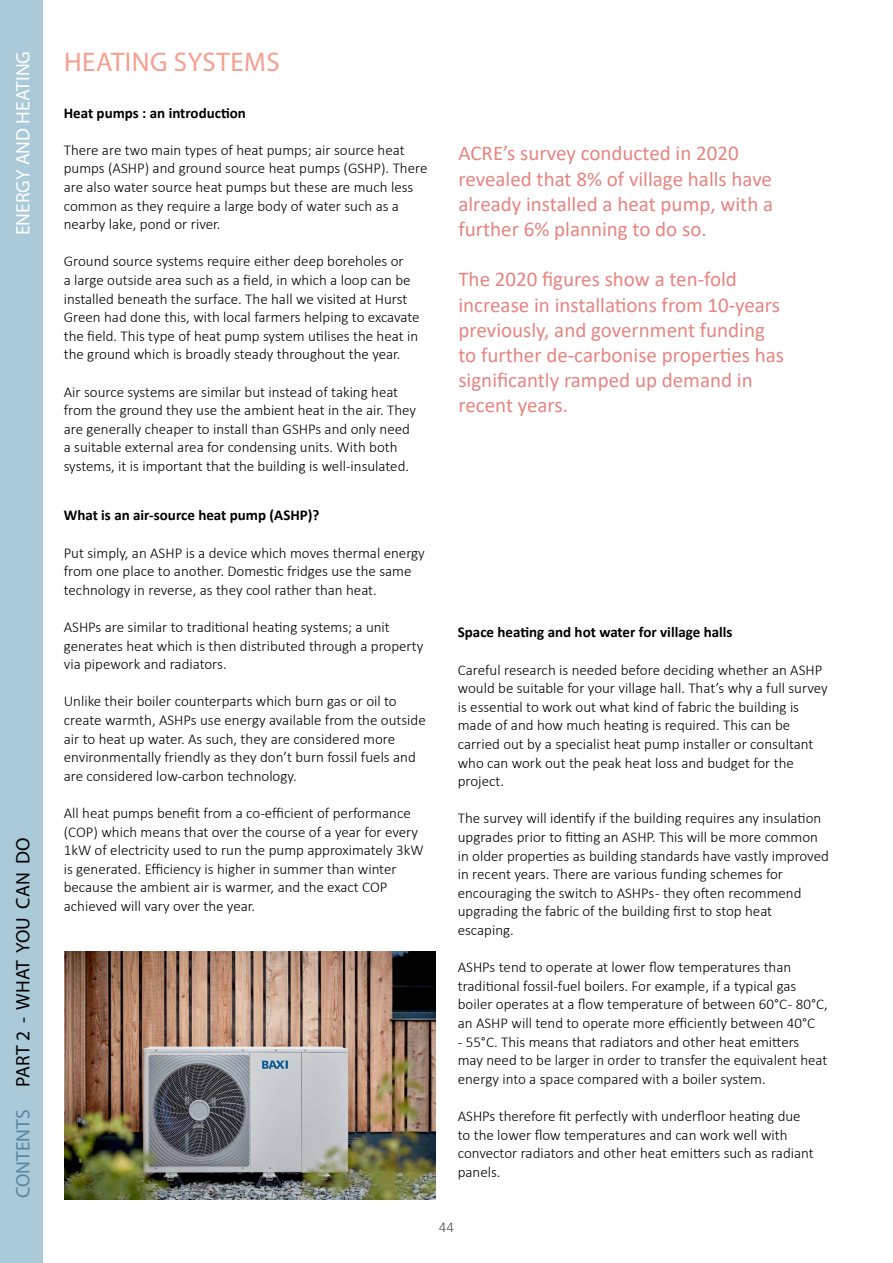
<style>
.page{position:relative;width:893px;height:1263px;background:#fff}
.page>*{position:absolute;margin:0;border:0;box-sizing:border-box;transform-origin:0 0}
.t1{font:27px "Myriad Pro";letter-spacing:.02em;color:#f49f8f}
.t2{font:21px/25.2px "Calibri";color:#e68581}
.t3{font:19.5px "Myriad Pro";color:#000}
.t4{font:19.5px "Myriad Pro";color:#fff}
.t5{font:19.5px "Myriad Pro";color:#5a849e}
.t6{font:300 15px/18.6px "Calibri";color:#000}
.t7{font:700 15px "Calibri";color:#000}
.t8{font:300 15px "Calibri";color:#505050}
</style>
<div class="page">
<div style="left:0;top:0;width:43px;height:1263px;background:#aacad9"></div>
<img style="left:64px;top:951px;width:372px;height:248px">
<h3 class="t4" style="left:11px;top:235px;width:184px;rotate:-90deg">ENERGY AND HEATING</h3>
<h3 class="t3" style="left:11px;top:1086px;width:250px;rotate:-90deg">PART 2 - WHAT YOU CAN DO</h3>
<h3 class="t5" style="left:11px;top:1198px;width:90px;rotate:-90deg">CONTENTS</h3>
<h1 class="t1" style="left:64px;top:46px;width:217px">HEATING SYSTEMS</h1>
<p class="t7" style="left:64px;top:102px;width:184px">Heat pumps : an introduction</p>
<p class="t6" style="left:64px;top:140px;width:365px">There are two main types of heat pumps; air source heat pumps (ASHP) and ground source heat pumps (GSHP). There are also water source heat pumps but these are much less common as they require a large body of water such as a nearby lake, pond or river.</p>
<p class="t6" style="left:64px;top:252px;width:357px">Ground source systems require either deep boreholes or<br>a large outside area such as a field, in which a loop can be installed beneath the surface. The hall we visited at Hurst Green had done this, with local farmers helping to excavate the field. This type of heat pump system utilises the heat in the ground which is broadly steady throughout the year.</p>
<p class="t6" style="left:64px;top:382px;width:354px">Air source systems are similar but instead of taking heat from the ground they use the ambient heat in the air. They are generally cheaper to install than GSHPs and only need a suitable external area for condensing units. With both systems, it is important that the building is well-insulated.</p>
<p class="t7" style="left:64px;top:505px;width:257px">What is an air-source heat pump (ASHP)?</p>
<p class="t6" style="left:64px;top:543px;width:363px">Put simply, an ASHP is a device which moves thermal energy from one place to another. Domestic fridges use the same technology in reverse, as they cool rather than heat.</p>
<p class="t6" style="left:64px;top:617px;width:361px">ASHPs are similar to traditional heating systems; a unit generates heat which is then distributed through a property via pipework and radiators.</p>
<p class="t6" style="left:64px;top:692px;width:363px">Unlike their boiler counterparts which burn gas or oil to create warmth, ASHPs use energy available from the outside air to heat up water. As such, they are considered more environmentally friendly as they don’t burn fossil fuels and are considered low-carbon technology.</p>
<p class="t6" style="left:64px;top:803px;width:361px">All heat pumps benefit from a co-efficient of performance (COP) which means that over the course of a year for every 1kW of electricity used to run the pump approximately 3kW is generated. Efficiency is higher in summer than winter because the ambient air is warmer, and the exact COP achieved will vary over the year.</p>
<h2 class="t2" style="left:458px;top:140px;width:316px">ACRE’s survey conducted in 2020 revealed that 8% of village halls have already installed a heat pump, with a further 6% planning to do so.</h2>
<h2 class="t2" style="left:458px;top:266px;width:327px">The 2020 figures show a ten-fold increase in installations from 10-years previously, and government funding to further de-carbonise properties has significantly ramped up demand in recent years.</h2>
<p class="t7" style="left:458px;top:622px;width:276px">Space heating and hot water for village halls</p>
<p class="t6" style="left:458px;top:660px;width:372px">Careful research is needed before deciding whether an ASHP would be suitable for your village hall. That’s why a full survey is essential to work out what kind of fabric the building is made of and how much heating is required. This can be carried out by a specialist heat pump installer or consultant who can work out the peak heat loss and budget for the project.</p>
<p class="t6" style="left:458px;top:809px;width:373px">The survey will identify if the building requires any insulation upgrades prior to fitting an ASHP. This will be more common in older properties as building standards have vastly improved in recent years. There are various funding schemes for encouraging the switch to ASHPs - they often recommend upgrading the fabric of the building first to stop heat escaping.</p>
<p class="t6" style="left:458px;top:958px;width:371px">ASHPs tend to operate at lower flow temperatures than traditional fossil-fuel boilers. For example, if a typical gas boiler operates at a flow temperature of between 60°C - 80°C, an ASHP will tend to operate more efficiently between 40°C</p>
<p class="t6" style="left:458px;top:1032px;width:371px">- 55°C. This means that radiators and other heat emitters may need to be larger in order to transfer the equivalent heat energy into a space compared with a boiler system.</p>
<p class="t6" style="left:458px;top:1106px;width:357px">ASHPs therefore fit perfectly with underfloor heating due to the lower flow temperatures and can work well with convector radiators and other heat emitters such as radiant panels.</p>
<p class="t8" style="left:439px;top:1217px;width:17px">44</p>
</div>
